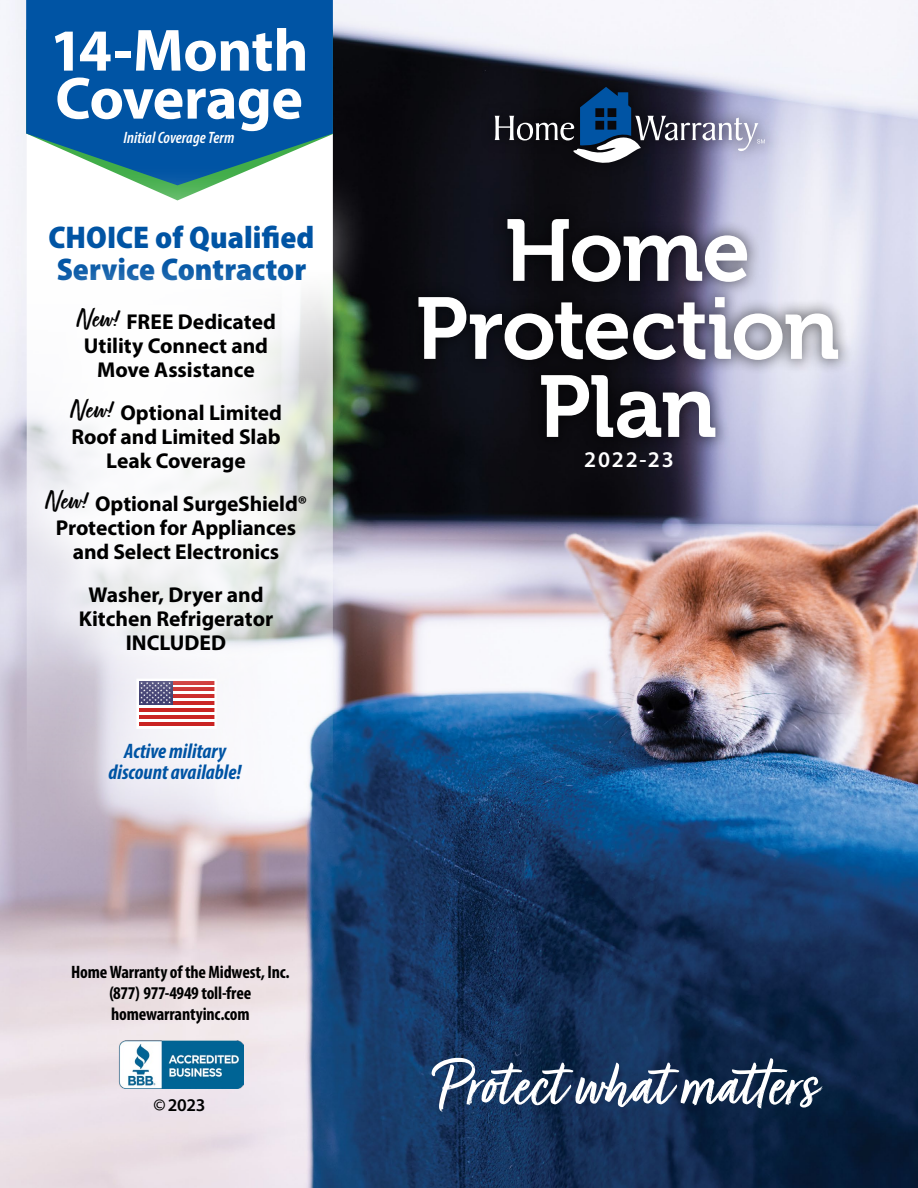
<style>
.page{position:relative;width:918px;height:1188px;background:#fff}
.page>*{position:absolute;margin:0;border:0;box-sizing:border-box;transform-origin:0 0}
.t1{font:87px/78px "Museo 700";letter-spacing:-.02em;color:#fff;text-align:center}
.t2{font:72px "Turbinado Pro";color:#fff}
.t3{font:700 60px/48px "Myriad Pro";letter-spacing:-.015em;color:#fff}
.t4{font:31.5px/31.5px "Myriad Variable Concept";color:#0054a4}
.t5{font:600 22.5px "Myriad Pro";letter-spacing:.085em;color:#fff}
.t6{font:700 21.6px/24px "Myriad Pro";letter-spacing:-.005em;color:#000;text-align:center}
.t7{font:italic 700 condensed 21px/21px "Myriad Pro";color:#0054a4;text-align:center}
.t8{font:700 condensed 18px/21px "Myriad Pro";letter-spacing:-.01em;color:#000;text-align:center}
.t9{font:600 18px "Myriad Pro";color:#000}
.t10{font:italic 16.5px "Myriad Variable Concept";color:#fff}
.s1{font-family:"Turbinado Pro";font-size:29.85px}
</style>
<div class="page">
<img style="left:0;top:0;width:918px;height:1188px">
<div style="left:480px;top:73px;width:299px;height:105px;background:#000;opacity:.55"></div>
<svg style="left:495px;top:87px;width:270px;height:76px;background:#474f64"></svg>
<div style="left:403px;top:203px;width:451px;height:251px;background:#000;opacity:.5"></div>
<div style="left:26px;top:0;width:307px;height:166px;background:#0054a4"></div>
<svg style="left:0;top:166px;width:372px;height:174px"></svg>
<div style="left:32px;top:598px;width:287px;height:261px;background:#fff;opacity:.69"></div>
<svg style="left:135px;top:710px;width:83px;height:20px"></svg>
<img style="left:118px;top:1041px;width:126px;height:47px">
<svg style="left:0;top:250px;width:363px;height:460px"></svg>
<h3 class="t3" style="left:50px;top:24px;width:260px">14-Month<br>Coverage</h3>
<p class="t10" style="left:124px;top:128px;width:112px">Initial Coverage Term</p>
<h3 class="t4" style="left:49px;top:222px;width:267px">CHOICE of Qualified<br>Service Contractor</h3>
<p class="t6" style="left:76px;top:309px;width:201px"><span class="s1">New!</span> FREE Dedicated<br>Utility Connect and<br>Move Assistance</p>
<p class="t6" style="left:70px;top:400px;width:214px"><span class="s1">New!</span> Optional Limited<br>Roof and Limited Slab<br>Leak Coverage</p>
<p class="t6" style="left:45px;top:491px;width:264px"><span class="s1">New!</span> Optional SurgeShield®<br>Protection for Appliances and Select Electronics</p>
<p class="t6" style="left:79px;top:582px;width:196px">Washer, Dryer and<br>Kitchen Refrigerator<br>INCLUDED</p>
<p class="t7" style="left:109px;top:740px;width:134px">Active military discount available!</p>
<p class="t8" style="left:71px;top:961px;width:220px">Home Warranty of the Midwest, Inc. (877) 977-4949 toll-free homewarrantyinc.com</p>
<p class="t9" style="left:153px;top:1094px;width:54px">©2023</p>
<h1 class="t1" style="left:416px;top:213px;width:426px">Home<br>Protection<br>Plan</h1>
<p class="t5" style="left:584px;top:445px;width:91px">2022-23</p>
<h2 class="t2" style="left:435px;top:1046px;width:383px">Protect what matters</h2>
</div>
